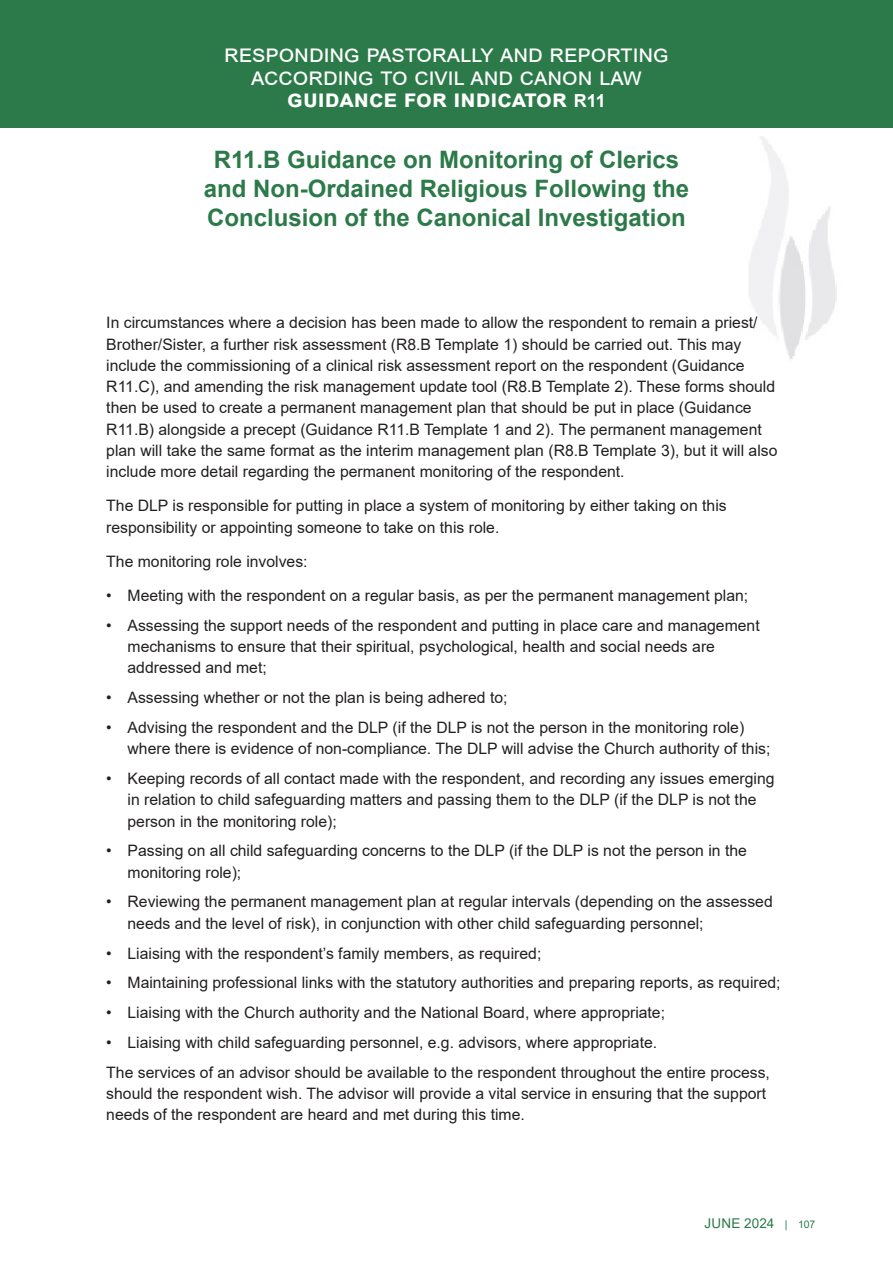
<style>
.page{position:relative;width:893px;height:1263px;background:#fff}
.page>*{position:absolute;margin:0;border:0;box-sizing:border-box;transform-origin:0 0}
.Main_Standard_4_heading{font:700 24px/28.8px "Arial";color:#2c7a49;text-align:center}
.Master_page_title{font:24px/22.5px "Arial";color:#fff;text-align:center}
.Body_text{font:15.75px/21.3px "Arial";color:#231f20}
.t1{font:13.5px "Arial";letter-spacing:.01em;color:#2c7a49}
.s1{font-weight:700}
.s2{font-weight:700;font-size:18px}
.s3{font-size:10.5px}
</style>
<div class="page">
<div style="left:0;top:0;width:893px;height:128px;background:#2c7a49"></div>
<img style="left:749px;top:136px;width:88px;height:223px">
<p class="Master_page_title" style="left:224px;top:42px;width:446px">responding pastorally and reporting according to civil and canon law <span class="s1">guidance for indicator</span> <span class="s2">R11</span></p>
<p class="Main_Standard_4_heading" style="left:204px;top:146px;width:487px">R11.B Guidance on Monitoring of Clerics and Non-Ordained Religious Following the<br>Conclusion of the Canonical Investigation</p>
<p class="Body_text" style="left:106px;top:312px;width:673px">In circumstances where a decision has been made to allow the respondent to remain a priest/ Brother/Sister, a further risk assessment (R8.B Template 1) should be carried out. This may include the commissioning of a clinical risk assessment report on the respondent (Guidance R11.C), and amending the risk management update tool (R8.B Template 2). These forms should then be used to create a permanent management plan that should be put in place (Guidance R11.B) alongside a precept (Guidance R11.B Template 1 and 2). The permanent management plan will take the same format as the interim management plan (R8.B Template 3), but it will also include more detail regarding the permanent monitoring of the respondent.</p>
<p class="Body_text" style="left:106px;top:495px;width:622px">The DLP is responsible for putting in place a system of monitoring by either taking on this responsibility or appointing someone to take on this role.</p>
<p class="Body_text" style="left:106px;top:550px;width:203px">The monitoring role involves:</p>
<p class="Body_text" style="left:106px;top:584px;width:643px">• Meeting with the respondent on a regular basis, as per the permanent management plan;</p>
<p class="Body_text" style="left:128px;top:614px;width:634px;text-indent:-21px">• Assessing the support needs of the respondent and putting in place care and management mechanisms to ensure that their spiritual, psychological, health and social needs are addressed and met;</p>
<p class="Body_text" style="left:106px;top:687px;width:403px">• Assessing whether or not the plan is being adhered to;</p>
<p class="Body_text" style="left:128px;top:716px;width:644px;text-indent:-21px">• Advising the respondent and the DLP (if the DLP is not the person in the monitoring role) where there is evidence of non-compliance. The DLP will advise the Church authority of this;</p>
<p class="Body_text" style="left:128px;top:768px;width:648px;text-indent:-21px">• Keeping records of all contact made with the respondent, and recording any issues emerging in relation to child safeguarding matters and passing them to the DLP (if the DLP is not the person in the monitoring role);</p>
<p class="Body_text" style="left:128px;top:840px;width:621px;text-indent:-21px">• Passing on all child safeguarding concerns to the DLP (if the DLP is not the person in the monitoring role);</p>
<p class="Body_text" style="left:128px;top:891px;width:647px;text-indent:-21px">• Reviewing the permanent management plan at regular intervals (depending on the assessed needs and the level of risk), in conjunction with other child safeguarding personnel;</p>
<p class="Body_text" style="left:106px;top:942px;width:437px">• Liaising with the respondent’s family members, as required;</p>
<p class="Body_text" style="left:106px;top:972px;width:676px">• Maintaining professional links with the statutory authorities and preparing reports, as required;</p>
<p class="Body_text" style="left:106px;top:1002px;width:560px">• Liaising with the Church authority and the National Board, where appropriate;</p>
<p class="Body_text" style="left:106px;top:1032px;width:552px">• Liaising with child safeguarding personnel, e.g. advisors, where appropriate.</p>
<p class="Body_text" style="left:106px;top:1061px;width:665px">The services of an advisor should be available to the respondent throughout the entire process, should the respondent wish. The advisor will provide a vital service in ensuring that the support needs of the respondent are heard and met during this time.</p>
<p class="t1" style="left:704px;top:1214px;width:112px">JUNE 2024 <span class="s3">| 107</span></p>
</div>
